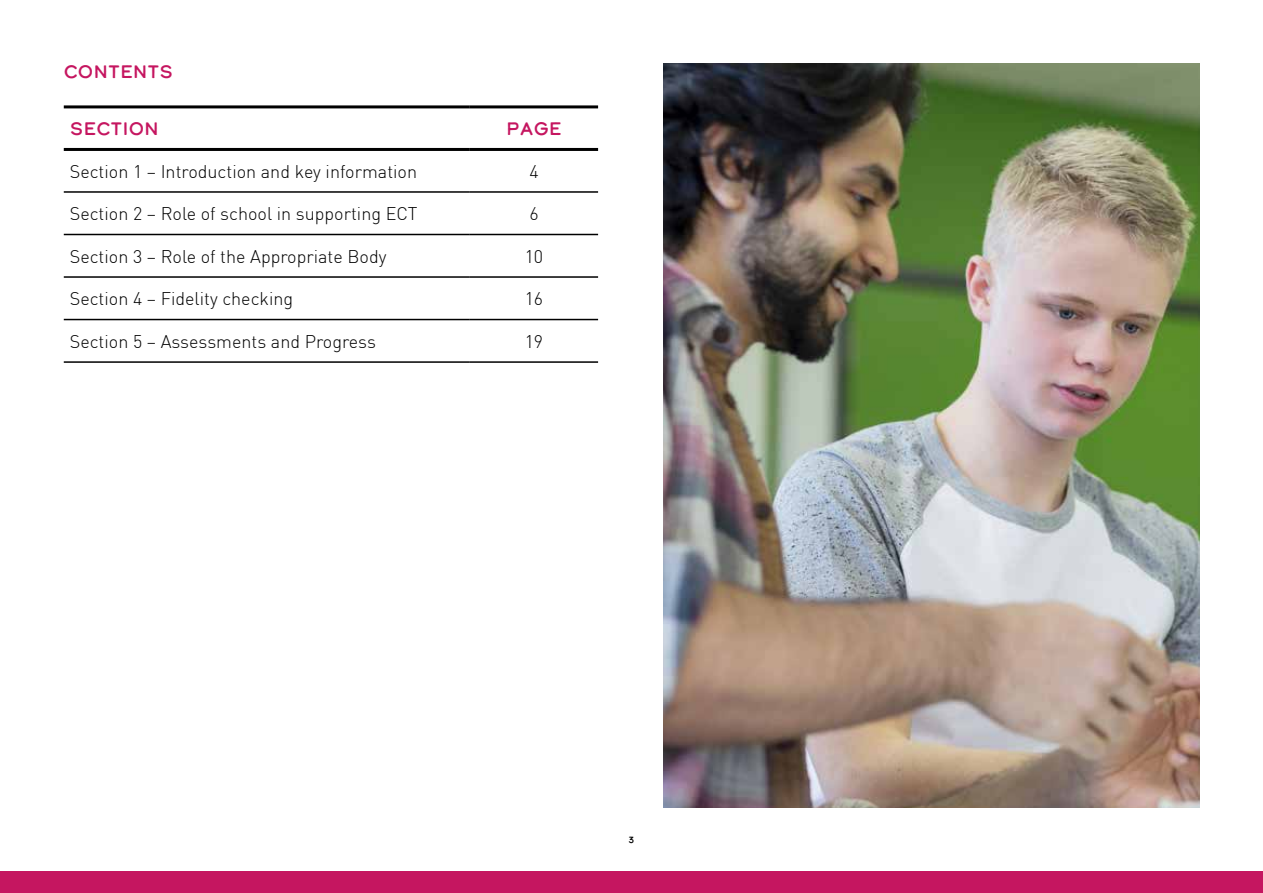
<style>
.page{position:relative;width:1263px;height:893px;background:#fff}
.page>*{position:absolute;margin:0;border:0;box-sizing:border-box;transform-origin:0 0}
.t1{font:300 18px "DIN";color:#000}
.t2{font:18px "Calder Dark";color:#c51660}
.t3{font:9px "Calder Dark";color:#000}
</style>
<div class="page">
<div style="left:0;top:872px;width:1263px;height:21px;background:#c51660"></div>
<hr style="left:64px;top:148px;width:406px;height:3px;background:#000">
<hr style="left:470px;top:148px;width:128px;height:3px;background:#000">
<hr style="left:64px;top:105px;width:406px;height:3px;background:#000">
<hr style="left:470px;top:105px;width:128px;height:3px;background:#000">
<hr style="left:64px;top:361px;width:406px;height:2px;background:#000">
<hr style="left:470px;top:361px;width:128px;height:2px;background:#000">
<hr style="left:64px;top:319px;width:406px;height:1px;background:#000">
<hr style="left:470px;top:319px;width:128px;height:1px;background:#000">
<hr style="left:64px;top:276px;width:406px;height:2px;background:#000">
<hr style="left:470px;top:276px;width:128px;height:2px;background:#000">
<hr style="left:64px;top:234px;width:406px;height:1px;background:#000">
<hr style="left:470px;top:234px;width:128px;height:1px;background:#000">
<hr style="left:64px;top:191px;width:406px;height:2px;background:#000">
<hr style="left:470px;top:191px;width:128px;height:2px;background:#000">
<img style="left:663px;top:64px;width:536px;height:744px">
<p class="t2" style="left:64px;top:59px;width:111px">CONTENTS</p>
<p class="t2" style="left:70px;top:117px;width:91px">SECTION</p>
<p class="t2" style="left:506px;top:117px;width:57px">PAGE</p>
<p class="t1" style="left:70px;top:160px;width:349px">Section 1 – Introduction and key information</p>
<p class="t1" style="left:529px;top:160px;width:11px">4</p>
<p class="t1" style="left:70px;top:203px;width:349px">Section 2 – Role of school in supporting ECT</p>
<p class="t1" style="left:529px;top:203px;width:11px">6</p>
<p class="t1" style="left:70px;top:245px;width:318px">Section 3 – Role of the Appropriate Body</p>
<p class="t1" style="left:525px;top:245px;width:20px">10</p>
<p class="t1" style="left:70px;top:288px;width:225px">Section 4 – Fidelity checking</p>
<p class="t1" style="left:525px;top:288px;width:20px">16</p>
<p class="t1" style="left:70px;top:330px;width:308px">Section 5 – Assessments and Progress</p>
<p class="t1" style="left:525px;top:330px;width:20px">19</p>
<p class="t3" style="left:628px;top:834px;width:7px">3</p>
</div>
